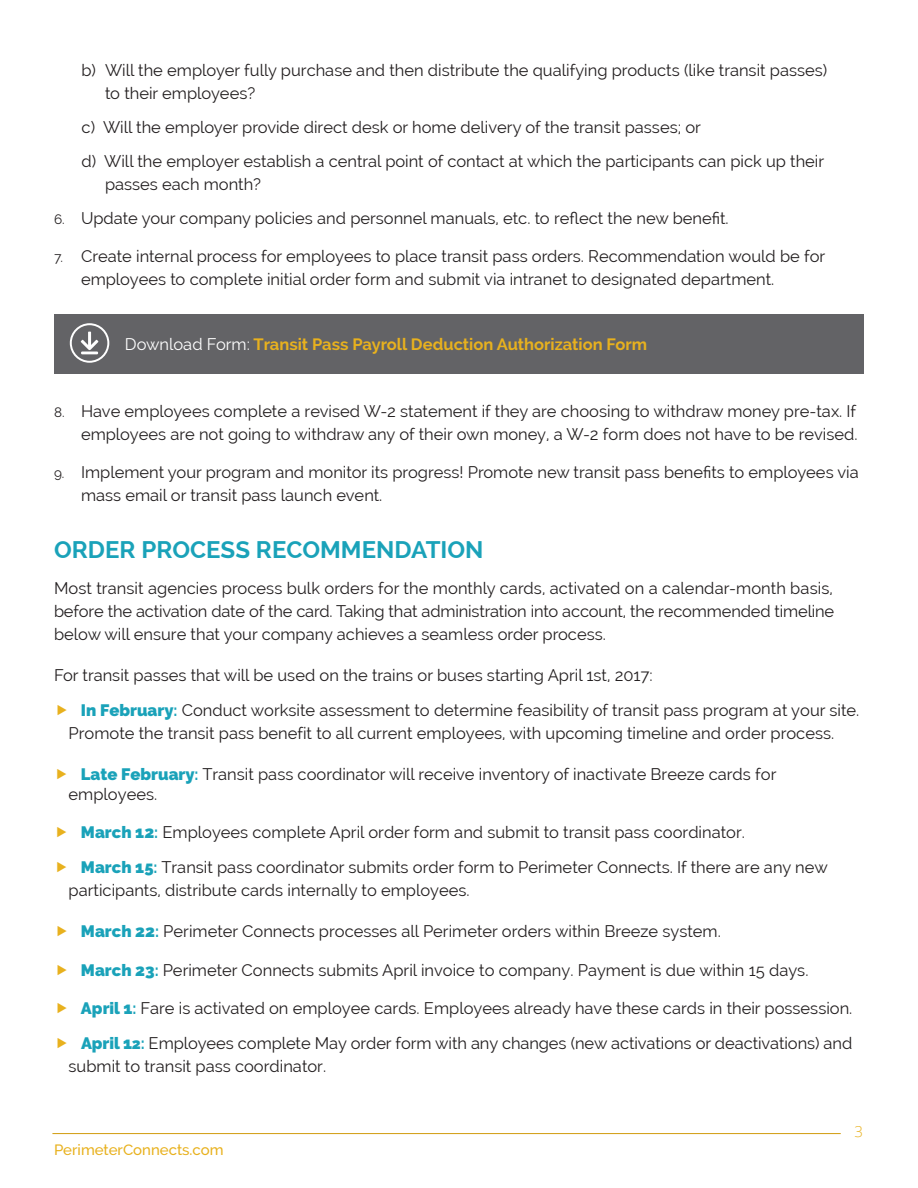
<style>
.page{position:relative;width:918px;height:1188px;background:#fff}
.page>*{position:absolute;margin:0;border:0;box-sizing:border-box;transform-origin:0 0}
.t1{font:700 24px "Raleway";color:#1aa2b9}
.t2{font:16.5px/23.2px "Raleway";color:#231f20}
.t3{font:700 16.5px "Raleway";color:#e8b11e}
.t4{font:500 15px "Raleway";color:#e8b11e}
.t5{font:300 15px "Open Sans";color:#e8b11e}
.s1{font-size:13.5px}
.s2{font-weight:400;color:#fff}
.s3{font-weight:900;color:#1aa2b9}
.s4{font-weight:700;color:#1aa2b9}
.s5{font-weight:900;font-size:15px;color:#1aa2b9}
</style>
<div class="page">
<hr style="left:52px;top:1133px;width:789px;height:1px;background:#d3a11b">
<div style="left:54px;top:314px;width:810px;height:60px;background:#636366"></div>
<div style="left:70px;top:323px;width:39px;height:40px;border:2px solid #fff;border-radius:50%"></div>
<svg style="left:81px;top:332px;width:17px;height:22px"></svg>
<p class="t2" style="left:105px;top:58px;width:724px;text-indent:-23px">b) Will the employer fully purchase and then distribute the qualifying products (like transit passes) to their employees?</p>
<p class="t2" style="left:82px;top:110px;width:744px;line-height:33.9px">c) Will the employer provide direct desk or home delivery of the transit passes; or<br>d) Will the employer establish a central point of contact at which the participants can pick up their</p>
<p class="t2" style="left:105px;top:173px;width:157px">passes each month?</p>
<p class="t2" style="left:54px;top:207px;width:676px"><span class="s1">6.</span> Update your company policies and personnel manuals, etc. to reflect the new benefit.</p>
<p class="t2" style="left:81px;top:245px;width:746px;text-indent:-27px"><span class="s1">7.</span> Create internal process for employees to place transit pass orders. Recommendation would be for employees to complete initial order form and submit via intranet to designated department.</p>
<p class="t3" style="left:125px;top:335px;width:524px"><span class="s2">Download Form:</span> Transit Pass Payroll Deduction Authorization Form</p>
<p class="t2" style="left:54px;top:399px;width:805px;text-align:right"><span class="s1">8.</span> Have employees complete a revised W-2 statement if they are choosing to withdraw money pre-tax. If employees are not going to withdraw any of their own money, a W-2 form does not have to be revised.</p>
<p class="t2" style="left:81px;top:460px;width:779px;text-indent:-27px"><span class="s1">9.</span> Implement your program and monitor its progress! Promote new transit pass benefits to employees via mass email or transit pass launch event.</p>
<h1 class="t1" style="left:54px;top:536px;width:431px">ORDER PROCESS RECOMMENDATION</h1>
<p class="t2" style="left:54px;top:576px;width:782px;text-align:justify">Most transit agencies process bulk orders for the monthly cards, activated on a calendar-month basis, before the activation date of the card. Taking that administration into account, the recommended timeline below will ensure that your company achieves a seamless order process.</p>
<p class="t2" style="left:81px;top:657px;width:780px;line-height:35.2px;text-indent:-27px">For transit passes that will be used on the trains or buses starting April 1st, 2017:<br><span class="s3">In February</span><span class="s4">:</span> Conduct worksite assessment to determine feasibility of transit pass program at your site.</p>
<p class="t2" style="left:69px;top:722px;width:767px">Promote the transit pass benefit to all current employees, with upcoming timeline and order process.</p>
<p class="t2" style="left:69px;top:764px;width:709px;line-height:19.8px;text-indent:12px"><span class="s3">Late February</span><span class="s4">:</span> Transit pass coordinator will receive inventory of inactivate Breeze cards for employees.</p>
<p class="t2" style="left:81px;top:814px;width:748px;line-height:35.2px"><span class="s3">March 12</span><span class="s4">:</span> Employees complete April order form and submit to transit pass coordinator.<br><span class="s3">March 15</span><span class="s4">:</span> Transit pass coordinator submits order form to Perimeter Connects. If there are any new</p>
<p class="t2" style="left:69px;top:879px;width:403px">participants, distribute cards internally to employees.</p>
<p class="t2" style="left:81px;top:920px;width:641px"><span class="s3">March 22</span><span class="s4">:</span> Perimeter Connects processes all Perimeter orders within Breeze system.</p>
<p class="t2" style="left:81px;top:958px;width:729px"><span class="s3">March 23</span><span class="s4">:</span> Perimeter Connects submits April invoice to company. Payment is due within 15 days.</p>
<p class="t2" style="left:81px;top:990px;width:773px;line-height:35.2px"><span class="s3">April 1</span><span class="s4">:</span> Fare is activated on employee cards. Employees already have these cards in their possession.<br><span class="s3">April 1</span><span class="s5">2</span><span class="s4">:</span> Employees complete May order form with any changes (new activations or deactivations) and</p>
<p class="t2" style="left:69px;top:1055px;width:259px">submit to transit pass coordinator.</p>
<p class="t4" style="left:54px;top:1141px;width:171px">PerimeterConnects.com</p>
<p class="t5" style="left:854px;top:1121px;width:10px">3</p>
</div>
